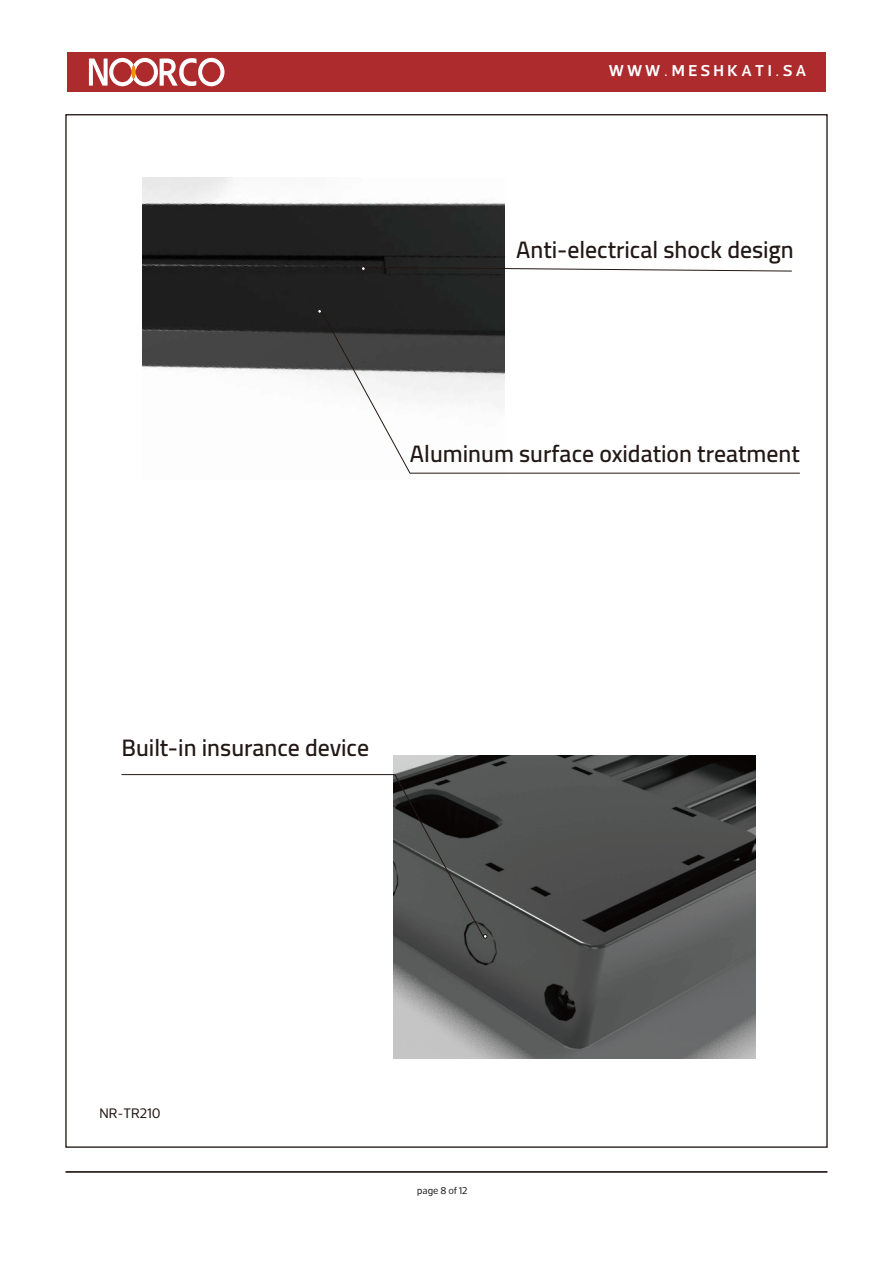
<style>
.page{position:relative;width:893px;height:1262px;background:#fff}
.page>*{position:absolute;margin:0;border:0;box-sizing:border-box;transform-origin:0 0}
.t1{font:24px "Somar";letter-spacing:.145em;color:#fff}
.t2{font:600 23.85px "Cairo";color:#221815}
.t3{font:21px "Somar";color:#221815}
.t4{font:15px "Somar";color:#181818}
</style>
<div class="page">
<img style="left:143px;top:178px;width:361px;height:199px">
<img style="left:394px;top:756px;width:361px;height:302px">
<div style="left:65px;top:1171px;width:762px;height:1px;border:1px solid #362b29"></div>
<svg style="left:361px;top:266px;width:431px;height:6px"></svg>
<svg style="left:317px;top:309px;width:3px;height:4px"></svg>
<svg style="left:320px;top:309px;width:480px;height:165px"></svg>
<svg style="left:484px;top:934px;width:3px;height:4px"></svg>
<svg style="left:121px;top:774px;width:363px;height:164px"></svg>
<div style="left:67px;top:52px;width:758px;height:40px;background:#ad2a2d"></div>
<svg style="left:89px;top:58px;width:135px;height:28px"></svg>
<p class="t1" style="left:609px;top:55px;width:199px">WWW.MESHKATI.SA</p>
<p class="t2" style="left:516px;top:230px;width:279px">Anti-electrical shock design</p>
<p class="t2" style="left:410px;top:433px;width:391px">Aluminum surface oxidation treatment</p>
<p class="t2" style="left:121px;top:727px;width:249px">Built-in insurance device</p>
<p class="t3" style="left:100px;top:1099px;width:63px">NR-TR210</p>
<p class="t4" style="left:417px;top:1180px;width:52px">page 8 of 12</p>
</div>
